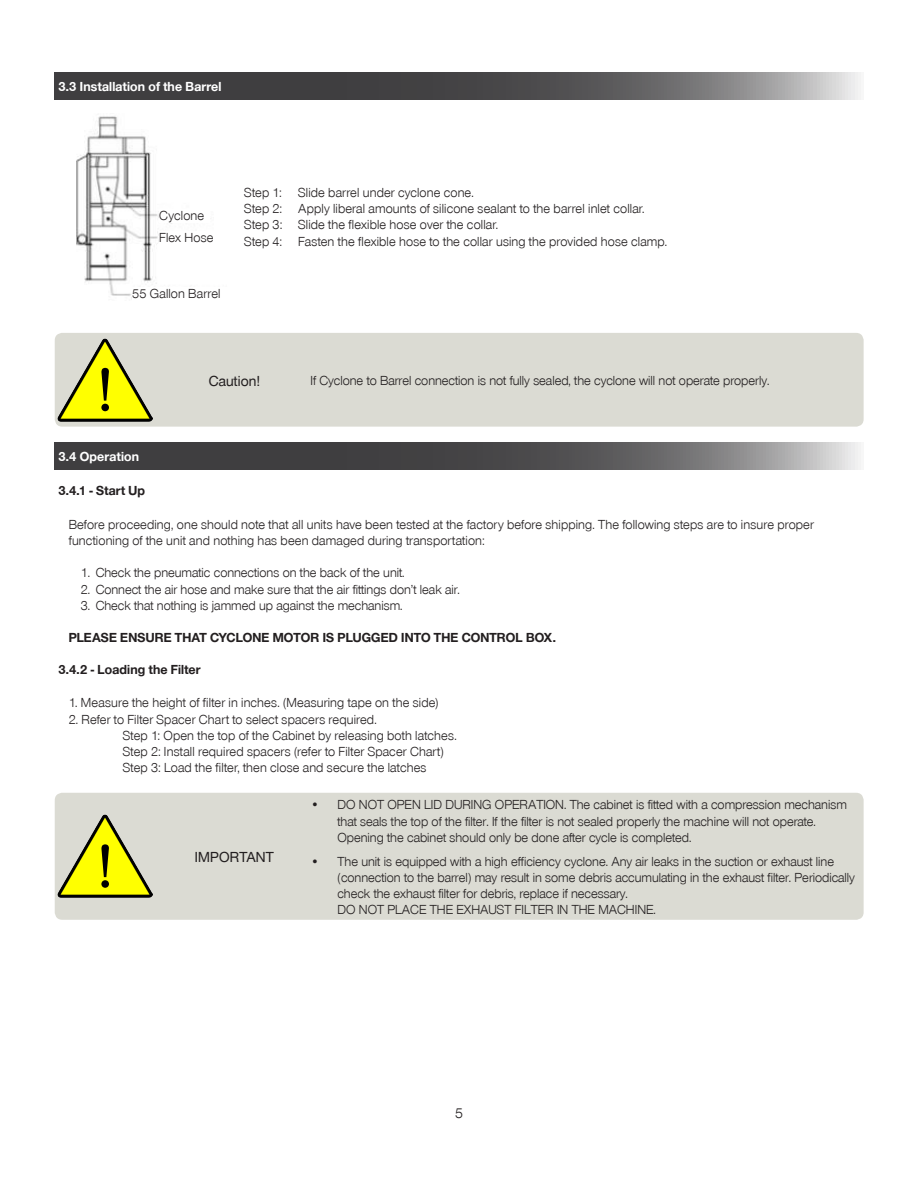
<style>
.page{position:relative;width:918px;height:1188px;background:#fff}
.page>*{position:absolute;margin:0;border:0;box-sizing:border-box;transform-origin:0 0}
.t1{font:61.8px "Bookman Old Style";color:#000}
.t2{font:500 15px "Nimbus San Nov D";letter-spacing:.01em;color:#231f20}
.t3{font:15px "Nimbus San Nov D";color:#231f20}
.t4{font:13.5px/16.2px "Nimbus San Nov D";color:#231f20}
.t5{font:700 13.5px "Nimbus San Nov D";letter-spacing:.015em;color:#231f20}
.t6{font:700 13.5px "Nimbus San Nov D";letter-spacing:.015em;color:#fff}
</style>
<div class="page">
<svg style="left:54px;top:72px;width:807px;height:27px;background:#5d5c5d"></svg>
<svg style="left:54px;top:442px;width:807px;height:27px;background:#5d5c5d"></svg>
<div style="left:55px;top:333px;width:809px;height:94px;background:#dbdbd3;border-radius:8px"></div>
<div style="left:55px;top:793px;width:809px;height:127px;background:#dbdbd3;border-radius:8px"></div>
<img style="left:58px;top:338px;width:94px;height:83px">
<img style="left:58px;top:815px;width:94px;height:83px">
<img style="left:76px;top:116px;width:96px;height:184px">
<div style="left:159px;top:209px;width:51px;height:14px;background:#fff"></div>
<div style="left:159px;top:231px;width:57px;height:14px;background:#fff"></div>
<div style="left:132px;top:287px;width:96px;height:14px;background:#fff"></div>
<p class="t6" style="left:58px;top:79px;width:165px">3.3 Installation of the Barrel</p>
<p class="t4" style="left:159px;top:205px;width:56px;line-height:22.2px">Cyclone<br>Flex Hose</p>
<p class="t4" style="left:132px;top:286px;width:90px">55 Gallon Barrel</p>
<p class="t4" style="left:244px;top:185px;width:425px">Step 1: Slide barrel under cyclone cone.<br>Step 2: Apply liberal amounts of silicone sealant to the barrel inlet collar.<br>Step 3: Slide the flexible hose over the collar.<br>Step 4: Fasten the flexible hose to the collar using the provided hose clamp.</p>
<h1 class="t1" style="left:96px;top:349px;width:20px">!</h1>
<p class="t6" style="left:58px;top:449px;width:82px">3.4 Operation</p>
<p class="t5" style="left:58px;top:483px;width:88px">3.4.1 - Start Up</p>
<p class="t2" style="left:209px;top:372px;width:53px">Caution!</p>
<p class="t4" style="left:310px;top:373px;width:460px">If Cyclone to Barrel connection is not fully sealed, the cyclone will not operate properly.</p>
<p class="t4" style="left:69px;top:516px;width:747px">Before proceeding, one should note that all units have been tested at the factory before shipping. The following steps are to insure proper functioning of the unit and nothing has been damaged during transportation:</p>
<p class="t4" style="left:81px;top:565px;width:325px">1. Check the pneumatic connections on the back of the unit.</p>
<p class="t4" style="left:81px;top:581px;width:381px">2. Connect the air hose and make sure that the air fittings don’t leak air.</p>
<p class="t4" style="left:81px;top:597px;width:323px">3. Check that nothing is jammed up against the mechanism.</p>
<p class="t5" style="left:69px;top:630px;width:489px">PLEASE ENSURE THAT CYCLONE MOTOR IS PLUGGED INTO THE CONTROL BOX.</p>
<p class="t5" style="left:58px;top:661px;width:144px">3.4.2 - Loading the Filter</p>
<p class="t4" style="left:69px;top:695px;width:371px">1. Measure the height of filter in inches. (Measuring tape on the side)</p>
<p class="t4" style="left:123px;top:711px;width:335px;text-indent:-54px">2. Refer to Filter Spacer Chart to select spacers required.<br>Step 1: Open the top of the Cabinet by releasing both latches.<br>Step 2: Install required spacers (refer to Filter Spacer Chart)<br>Step 3: Load the filter, then close and secure the latches</p>
<h1 class="t1" style="left:96px;top:826px;width:20px">!</h1>
<p class="t2" style="left:195px;top:849px;width:80px">IMPORTANT</p>
<p class="t4" style="left:338px;top:797px;width:511px;text-indent:-27px">• DO NOT OPEN LID DURING OPERATION. The cabinet is fitted with a compression mechanism that seals the top of the filter. If the filter is not sealed properly the machine will not operate.<br>Opening the cabinet should only be done after cycle is completed.</p>
<p class="t4" style="left:338px;top:853px;width:519px;text-indent:-27px">• The unit is equipped with a high efficiency cyclone. Any air leaks in the suction or exhaust line (connection to the barrel) may result in some debris accumulating in the exhaust filter. Periodically check the exhaust filter for debris, replace if necessary.<br>DO NOT PLACE THE EXHAUST FILTER IN THE MACHINE.</p>
<p class="t3" style="left:455px;top:1104px;width:9px">5</p>
</div>
